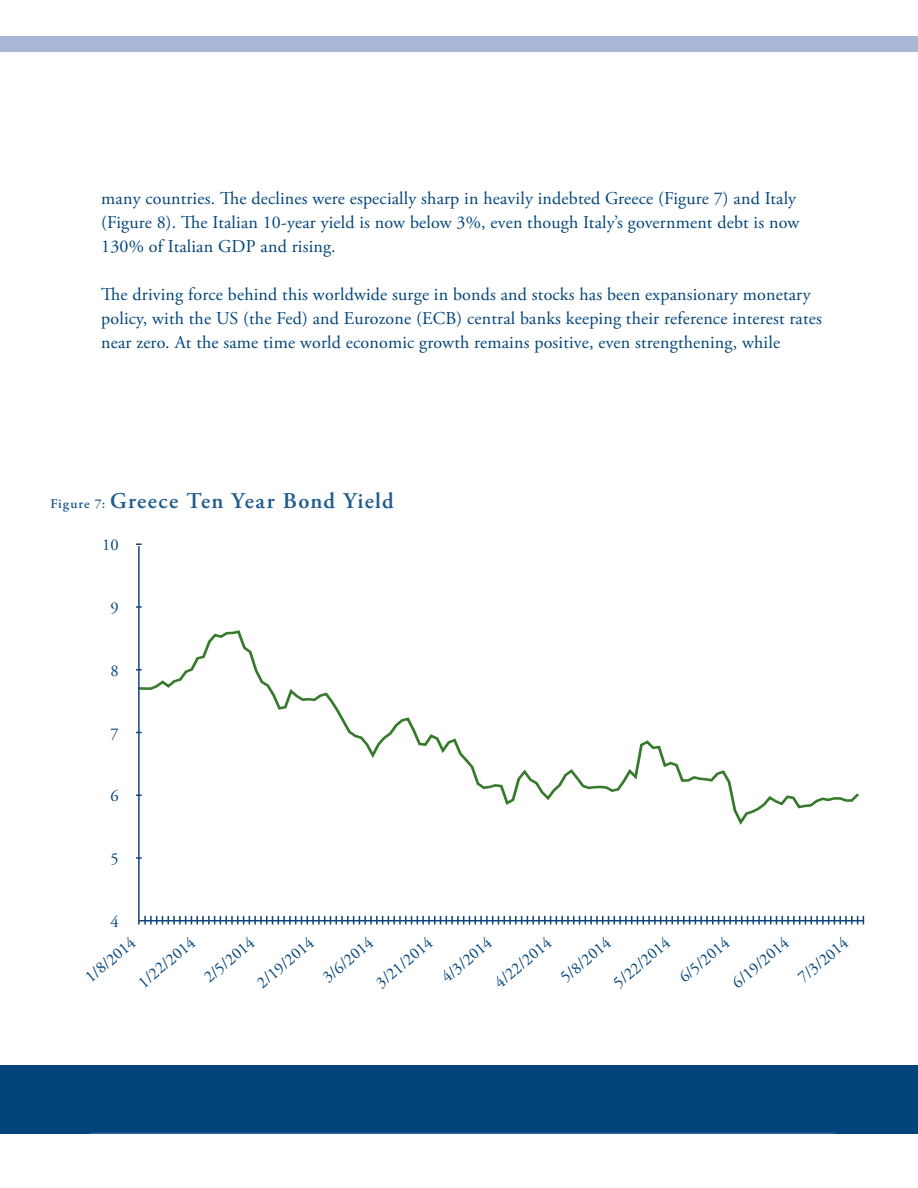
<style>
.page{position:relative;width:918px;height:1188px;background:#fff}
.page>*{position:absolute;margin:0;border:0;box-sizing:border-box;transform-origin:0 0}
.t1{font:600 22.5px "Adobe Garamond Pro";letter-spacing:.055em;color:#1e5b8f}
.t2{font:18px/24px "Adobe Garamond Pro";letter-spacing:.01em;color:#00447b}
.t3{font:16.5px "Adobe Garamond Pro";color:#00447b}
.s1{font-size:13.5px}
</style>
<div class="page">
<div style="left:0;top:1066px;width:918px;height:68px;background:#00447b"></div>
<div style="left:0;top:36px;width:918px;height:16px;background:#a9b8d4"></div>
<hr style="left:90px;top:1132px;width:745px;height:2px;background:#306195">
<svg style="left:140px;top:630px;width:719px;height:195px"></svg>
<hr style="left:138px;top:546px;width:2px;height:379px;background:#0f457a">
<hr style="left:139px;top:920px;width:725px;height:1px;background:#0f457a">
<svg style="left:144px;top:916px;width:720px;height:9px"></svg>
<p class="t2" style="left:101px;top:187px;width:700px">many countries. The declines were especially sharp in heavily indebted Greece (Figure 7) and Italy (Figure 8). The Italian 10-year yield is now below 3%, even though Italy’s government debt is now<br>130% of Italian GDP and rising.</p>
<p class="t2" style="left:101px;top:283px;width:722px">The driving force behind this worldwide surge in bonds and stocks has been expansionary monetary policy, with the US (the Fed) and Eurozone (ECB) central banks keeping their reference interest rates near zero. At the same time world economic growth remains positive, even strengthening, while</p>
<p class="t1" style="left:50px;top:488px;width:345px"><span class="s1">Figure 7:</span> Greece Ten Year Bond Yield</p>
<p class="t3" style="left:102px;top:535px;width:18px">10</p>
<p class="t3" style="left:110px;top:598px;width:10px">9</p>
<p class="t3" style="left:110px;top:661px;width:10px">8</p>
<p class="t3" style="left:110px;top:723px;width:10px">7</p>
<p class="t3" style="left:110px;top:786px;width:10px">6</p>
<p class="t3" style="left:110px;top:849px;width:10px">5</p>
<p class="t3" style="left:110px;top:912px;width:10px">4</p>
<p class="t3" style="left:81px;top:972px;width:62px;rotate:-40deg">1/8/2014</p>
<p class="t3" style="left:134px;top:977px;width:70px;rotate:-40deg">1/22/2014</p>
<p class="t3" style="left:200px;top:972px;width:62px;rotate:-40deg">2/5/2014</p>
<p class="t3" style="left:253px;top:977px;width:70px;rotate:-40deg">2/19/2014</p>
<p class="t3" style="left:319px;top:972px;width:62px;rotate:-40deg">3/6/2014</p>
<p class="t3" style="left:372px;top:977px;width:70px;rotate:-40deg">3/21/2014</p>
<p class="t3" style="left:437px;top:972px;width:62px;rotate:-40deg">4/3/2014</p>
<p class="t3" style="left:490px;top:977px;width:70px;rotate:-40deg">4/22/2014</p>
<p class="t3" style="left:556px;top:972px;width:62px;rotate:-40deg">5/8/2014</p>
<p class="t3" style="left:609px;top:977px;width:70px;rotate:-40deg">5/22/2014</p>
<p class="t3" style="left:675px;top:972px;width:62px;rotate:-40deg">6/5/2014</p>
<p class="t3" style="left:728px;top:977px;width:70px;rotate:-40deg">6/19/2014</p>
<p class="t3" style="left:794px;top:972px;width:62px;rotate:-40deg">7/3/2014</p>
</div>
